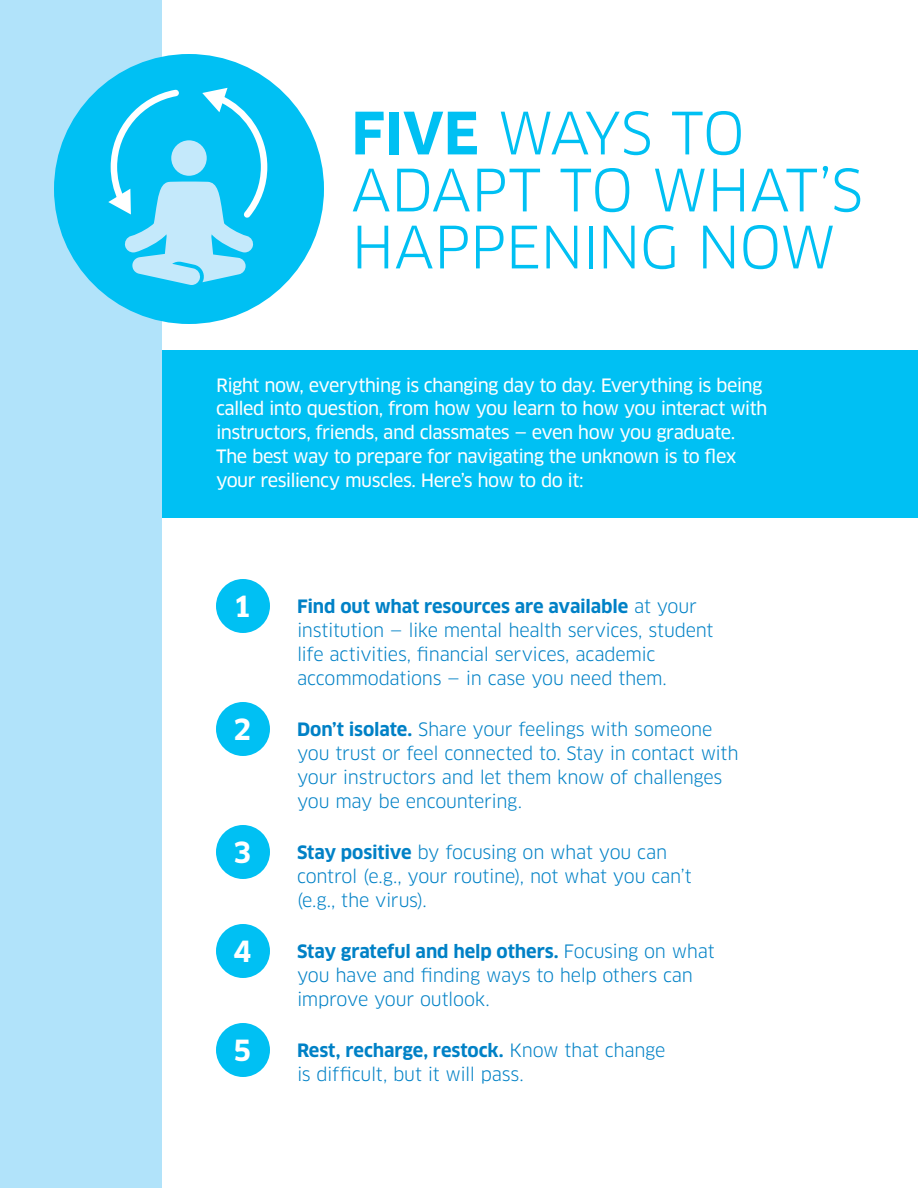
<style>
.page{position:relative;width:918px;height:1188px;background:#fff}
.page>*{position:absolute;margin:0;border:0;box-sizing:border-box;transform-origin:0 0}
.t1{font:57px/57px "Clan OT";letter-spacing:-.02em;color:#00c0f3}
.t2{font:700 28.5px "Clan OT";color:#fff}
.t3{font:18px/24px "Clan OT";letter-spacing:-.015em;color:#0081c6}
.t4{font:18px/24px "Clan OT News";letter-spacing:-.035em;color:#fff}
.s1{font-weight:700}
</style>
<div class="page">
<div style="left:0;top:0;width:162px;height:1188px;background:#b1e3fa"></div>
<div style="left:54px;top:54px;width:270px;height:270px;background:#00c0f3;border-radius:50%"></div>
<svg style="left:108px;top:87px;width:160px;height:198px"></svg>
<div style="left:162px;top:350px;width:756px;height:168px;background:#00c0f3"></div>
<div style="left:216px;top:579px;width:54px;height:54px;background:#00c0f3;border-radius:50%"></div>
<div style="left:216px;top:702px;width:54px;height:54px;background:#00c0f3;border-radius:50%"></div>
<div style="left:216px;top:825px;width:54px;height:54px;background:#00c0f3;border-radius:50%"></div>
<div style="left:216px;top:924px;width:54px;height:54px;background:#00c0f3;border-radius:50%"></div>
<div style="left:216px;top:1023px;width:54px;height:54px;background:#00c0f3;border-radius:50%"></div>
<h1 class="t1" style="left:351px;top:105px;width:513px"><span class="s1">FIVE</span> WAYS TO<br>ADAPT TO WHAT’S<br>HAPPENING NOW</h1>
<p class="t4" style="left:216px;top:373px;width:553px">Right now, everything is changing day to day. Everything is being called into question, from how you learn to how you interact with instructors, friends, and classmates — even how you graduate.<br>The best way to prepare for navigating the unknown is to flex your resiliency muscles. Here’s how to do it:</p>
<h2 class="t2" style="left:233px;top:590px;width:20px">1</h2>
<h2 class="t2" style="left:233px;top:713px;width:20px">2</h2>
<h2 class="t2" style="left:233px;top:836px;width:20px">3</h2>
<h2 class="t2" style="left:233px;top:935px;width:20px">4</h2>
<h2 class="t2" style="left:233px;top:1034px;width:20px">5</h2>
<p class="t3" style="left:297px;top:594px;width:418px"><span class="s1">Find out what resources are available</span> at your institution — like mental health services, student life activities, financial services, academic accommodations — in case you need them.</p>
<p class="t3" style="left:297px;top:717px;width:443px"><span class="s1">Don’t isolate.</span> Share your feelings with someone you trust or feel connected to. Stay in contact with your instructors and let them know of challenges you may be encountering.</p>
<p class="t3" style="left:297px;top:840px;width:396px"><span class="s1">Stay positive</span> by focusing on what you can control (e.g., your routine), not what you can’t (e.g., the virus).</p>
<p class="t3" style="left:297px;top:939px;width:419px"><span class="s1">Stay grateful and help others.</span> Focusing on what you have and finding ways to help others can improve your outlook.</p>
<p class="t3" style="left:297px;top:1038px;width:370px"><span class="s1">Rest, recharge, restock.</span> Know that change is difficult, but it will pass.</p>
</div>
